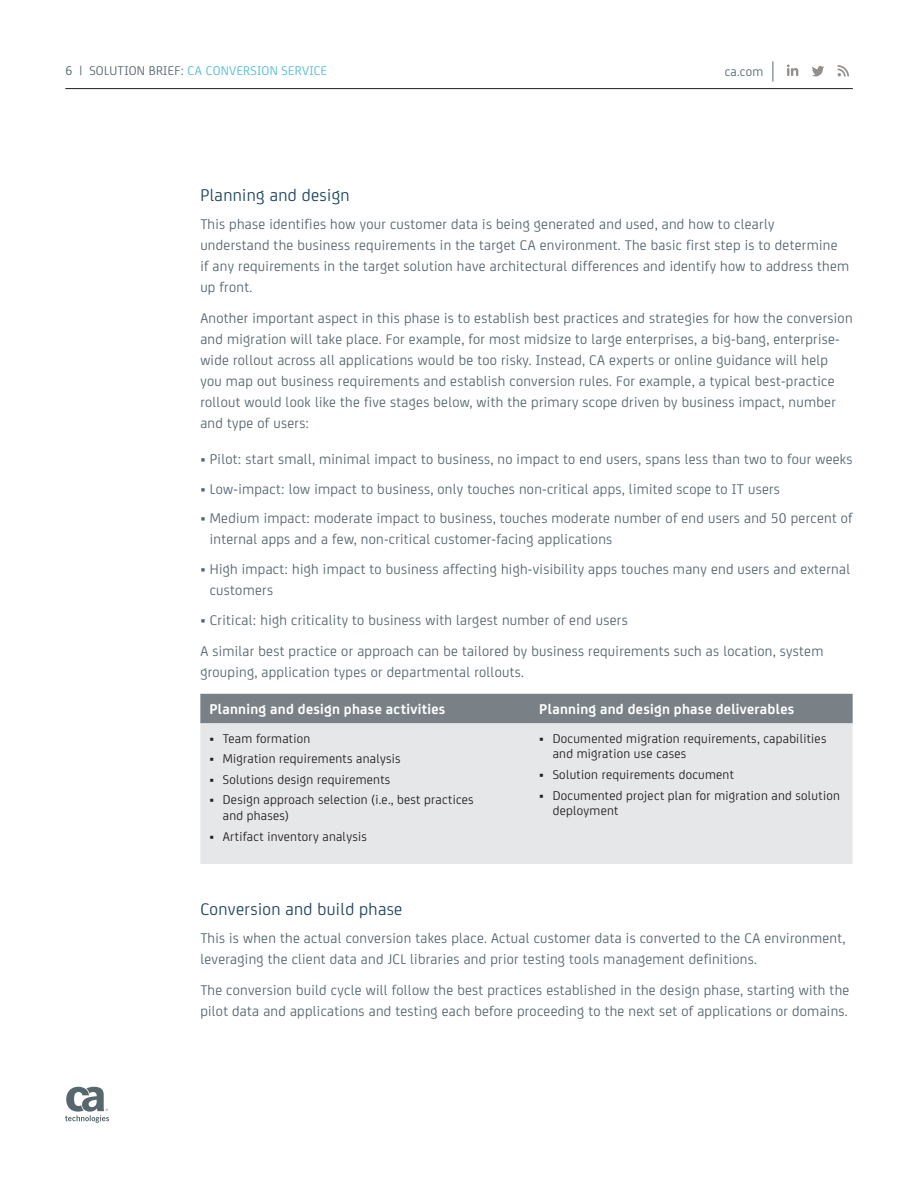
<style>
.page{position:relative;width:918px;height:1188px;background:#fff}
.page>*{position:absolute;margin:0;border:0;box-sizing:border-box;transform-origin:0 0}
.t1{font:18px "CA Sans";letter-spacing:.02em;color:#20465e}
.t2{font:15px/21px "CA Sans";letter-spacing:.02em;color:#57676e}
.t3{font:700 15px "CA Sans";letter-spacing:.02em;color:#fff}
.t4{font:13.5px/15.8px "CA Sans";letter-spacing:.02em;color:#231f20}
.t5{font:13.5px "CA Sans";letter-spacing:.02em;color:#51bcd5}
.t6{font:13.5px "CA Sans";color:#57676e}
.s1{color:#57676e}
</style>
<div class="page">
<hr style="left:65px;top:88px;width:788px;height:1px;background:#231f20">
<svg style="left:773px;top:61px;width:1px;height:21px"></svg>
<svg style="left:787px;top:64px;width:11px;height:12px"></svg>
<svg style="left:838px;top:65px;width:11px;height:11px"></svg>
<svg style="left:812px;top:66px;width:12px;height:10px"></svg>
<svg style="left:65px;top:1087px;width:44px;height:36px"></svg>
<div style="left:200px;top:694px;width:653px;height:29px;background:#798187"></div>
<div style="left:200px;top:723px;width:653px;height:141px;background:#e6e7e9"></div>
<p class="t5" style="left:65px;top:61px;width:263px"><span class="s1">6 | SOLUTION BRIEF:</span> CA CONVERSION SERVICE</p>
<p class="t6" style="left:725px;top:62px;width:40px">ca.com</p>
<p class="t1" style="left:200px;top:183px;width:151px">Planning and design</p>
<p class="t2" style="left:200px;top:213px;width:650px">This phase identifies how your customer data is being generated and used, and how to clearly<br>understand the business requirements in the target CA environment. The basic first step is to determine if any requirements in the target solution have architectural differences and identify how to address them up front.</p>
<p class="t2" style="left:200px;top:307px;width:654px">Another important aspect in this phase is to establish best practices and strategies for how the conversion and migration will take place. For example, for most midsize to large enterprises, a big-bang, enterprise&shy;wide rollout across all applications would be too risky. Instead, CA experts or online guidance will help you map out business requirements and establish conversion rules. For example, a typical best-practice rollout would look like the five stages below, with the primary scope driven by business impact, number and type of users:</p>
<p class="t2" style="left:200px;top:448px;width:654px">• Pilot: start small, minimal impact to business, no impact to end users, spans less than two to four weeks</p>
<p class="t2" style="left:200px;top:478px;width:581px">• Low-impact: low impact to business, only touches non-critical apps, limited scope to IT users</p>
<p class="t2" style="left:210px;top:507px;width:644px;text-indent:-9px">• Medium impact: moderate impact to business, touches moderate number of end users and 50 percent of internal apps and a few, non-critical customer-facing applications</p>
<p class="t2" style="left:210px;top:558px;width:642px;text-indent:-9px">• High impact: high impact to business affecting high-visibility apps touches many end users and external customers</p>
<p class="t2" style="left:200px;top:603px;width:625px;line-height:31.5px">• Critical: high criticality to business with largest number of end users<br>A similar best practice or approach can be tailored by business requirements such as location, system</p>
<p class="t2" style="left:200px;top:661px;width:325px">grouping, application types or departmental rollouts.</p>
<p class="t3" style="left:209px;top:698px;width:237px">Planning and design phase activities</p>
<p class="t3" style="left:539px;top:698px;width:257px">Planning and design phase deliverables</p>
<p class="t4" style="left:209px;top:729px;width:103px">• Team formation</p>
<p class="t4" style="left:209px;top:750px;width:193px">• Migration requirements analysis</p>
<p class="t4" style="left:209px;top:771px;width:183px">• Solutions design requirements</p>
<p class="t4" style="left:223px;top:791px;width:252px;text-indent:-14px">• Design approach selection (i.e., best practices and phases)</p>
<p class="t4" style="left:209px;top:828px;width:159px">• Artifact inventory analysis</p>
<p class="t4" style="left:553px;top:729px;width:275px;text-indent:-14px">• Documented migration requirements, capabilities and migration use cases</p>
<p class="t4" style="left:539px;top:766px;width:196px">• Solution requirements document</p>
<p class="t4" style="left:553px;top:786px;width:289px;text-indent:-14px">• Documented project plan for migration and solution deployment</p>
<p class="t1" style="left:200px;top:897px;width:204px">Conversion and build phase</p>
<p class="t2" style="left:200px;top:927px;width:647px">This is when the actual conversion takes place. Actual customer data is converted to the CA environment, leveraging the client data and JCL libraries and prior testing tools management definitions.</p>
<p class="t2" style="left:200px;top:979px;width:651px">The conversion build cycle will follow the best practices established in the design phase, starting with the pilot data and applications and testing each before proceeding to the next set of applications or domains.</p>
</div>
